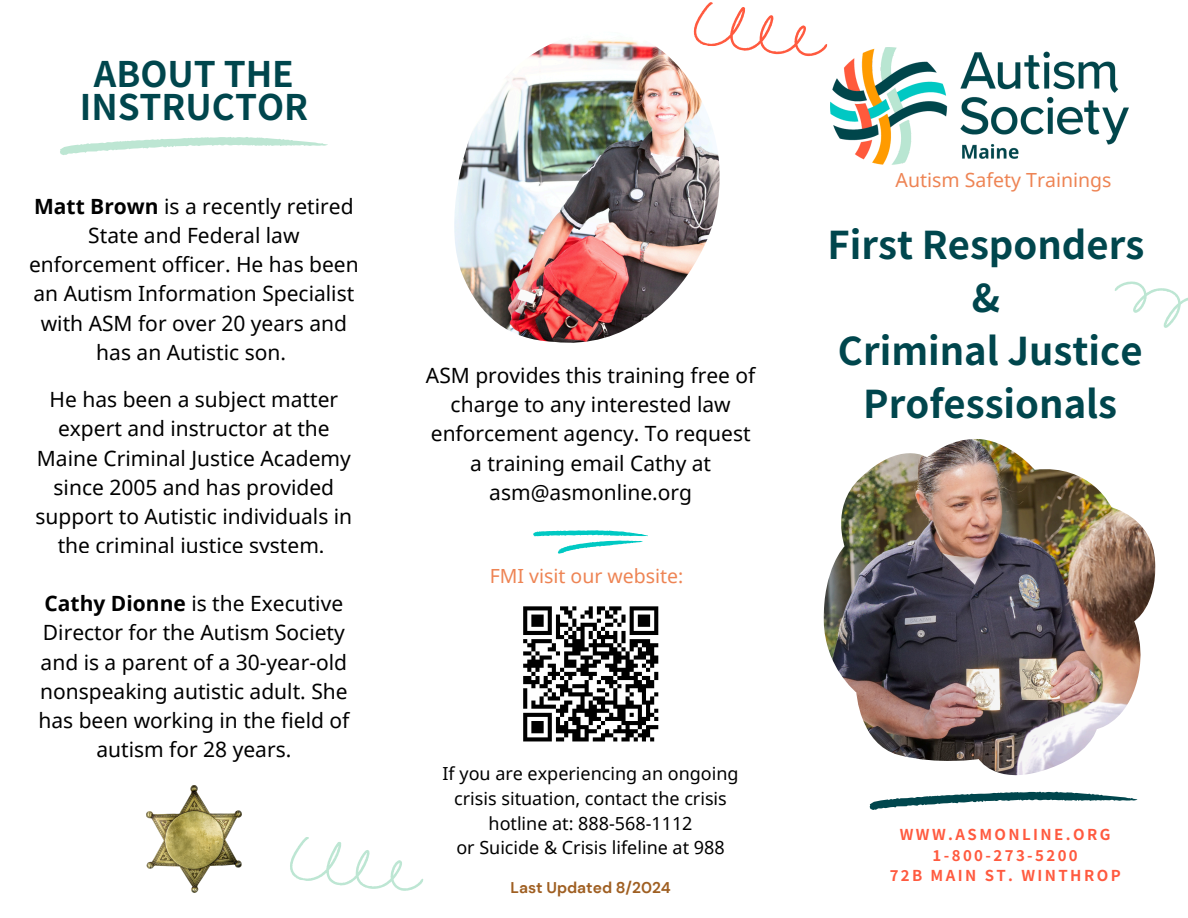
<style>
.page{position:relative;width:1188px;height:918px;background:#fff}
.page>*{position:absolute;margin:0;border:0;box-sizing:border-box;transform-origin:0 0}
.t1{font:700 38.25px/52.8px "Noto Sans JP";color:#00464d;text-align:center}
.t2{font:700 35.25px/33.8px "Noto Sans JP";color:#00464d;text-align:center}
.t3{font:21px/29.2px "Noto Sans";color:#000;text-align:center}
.t4{font:19.5px "Noto Sans";color:#ee8454}
.t5{font:18px/24.8px "Noto Sans";color:#000;text-align:center}
.t6{font:700 15.6px "DM Sans";color:#9f5f22}
.t7{font:700 15px/20.2px "Noto Sans JP";letter-spacing:.16em;color:#ff5a3f;text-align:center}
.s1{font-weight:700}
</style>
<div class="page">
<img style="left:823px;top:439px;width:333px;height:334px">
<svg style="left:869px;top:773px;width:269px;height:37px"></svg>
<svg style="left:60px;top:137px;width:268px;height:18px"></svg>
<svg style="left:1114px;top:281px;width:74px;height:47px"></svg>
<svg style="left:693px;top:2px;width:135px;height:55px"></svg>
<svg style="left:290px;top:837px;width:134px;height:54px"></svg>
<svg style="left:533px;top:530px;width:115px;height:24px"></svg>
<img style="left:454px;top:32px;width:266px;height:311px">
<img style="left:830px;top:48px;width:299px;height:117px">
<div style="left:420px;top:755px;width:341px;height:111px;background:#fff"></div>
<svg style="left:523px;top:606px;width:136px;height:136px"></svg>
<img style="left:147px;top:785px;width:94px;height:107px">
<h3 class="t2" style="left:80px;top:54px;width:230px">ABOUT THE<br>INSTRUCTOR</h3>
<h5 class="t3" style="left:29px;top:191px;width:331px"><span class="s1">Matt Brown</span> is a recently retired<br>State and Federal law enforcement officer. He has been an Autism Information Specialist with ASM for over 20 years and has an Autistic son.</h5>
<p class="t3" style="left:36px;top:384px;width:318px">He has been a subject matter expert and instructor at the<br>Maine Criminal Justice Academy since 2005 and has provided support to Autistic individuals in the criminal justice system.</p>
<p class="t3" style="left:38px;top:588px;width:312px"><span class="s1">Cathy Dionne</span> is the Executive<br>Director for the Autism Society and is a parent of a 30-year-old nonspeaking autistic adult. She has been working in the field of autism for 28 years.</p>
<h3 class="t3" style="left:426px;top:360px;width:331px">ASM provides this training free of charge to any interested law enforcement agency. To request a training email Cathy at asm@asmonline.org</h3>
<h3 class="t4" style="left:490px;top:562px;width:195px">FMI visit our website:</h3>
<h1 class="t5" style="left:443px;top:761px;width:297px">If you are experiencing an ongoing crisis situation, contact the crisis hotline at: 888-568-1112<br>or Suicide &amp; Crisis lifeline at 988</h1>
<p class="t6" style="left:511px;top:878px;width:162px">Last Updated 8/2024</p>
<h3 class="t4" style="left:896px;top:166px;width:217px">Autism Safety Trainings</h3>
<p class="t1" style="left:827px;top:216px;width:318px">First Responders &amp;<br>Criminal Justice<br>Professionals</p>
<h2 class="t7" style="left:890px;top:824px;width:232px">WWW.ASMONLINE.ORG<br>1-800-273-5200<br>72B MAIN ST. WINTHROP</h2>
</div>
